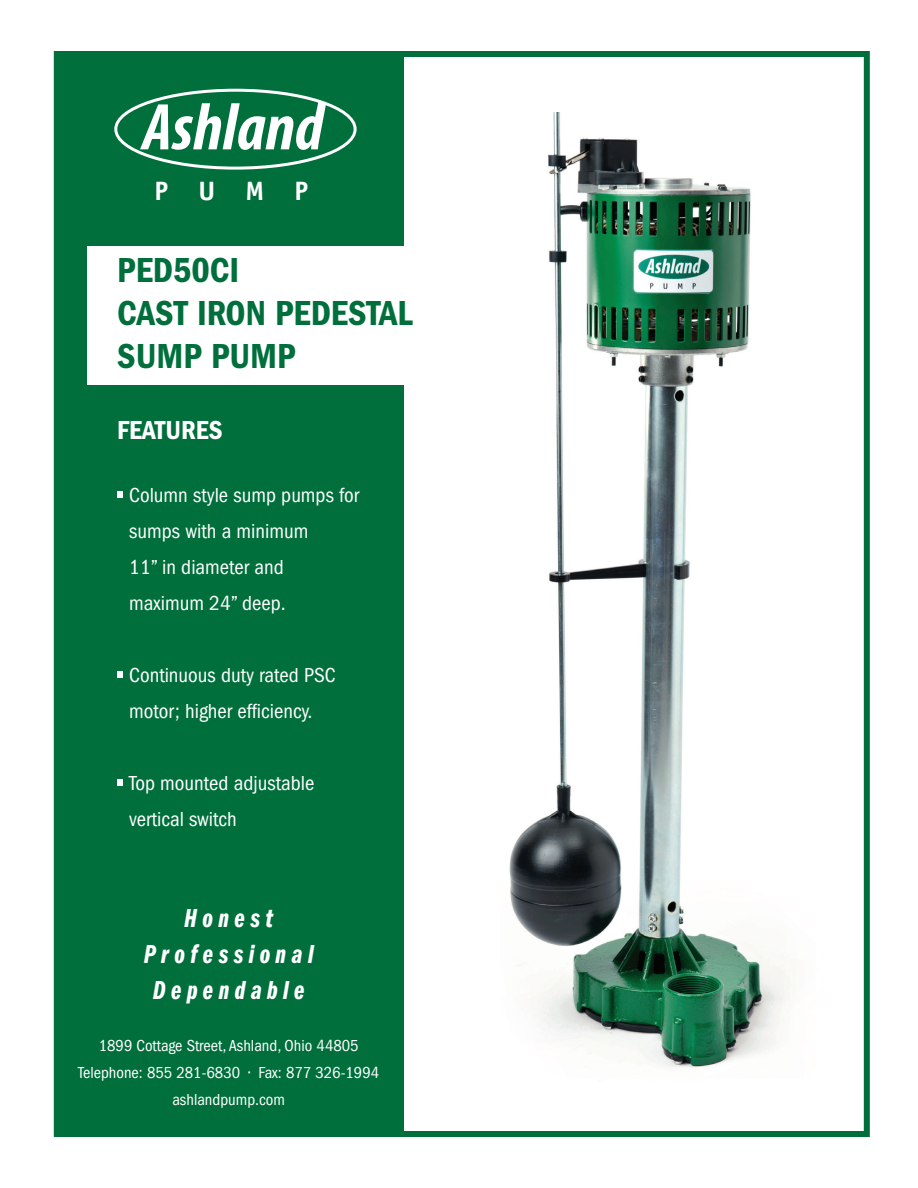
<style>
.page{position:relative;width:918px;height:1188px;background:#fff}
.page>*{position:absolute;margin:0;border:0;box-sizing:border-box;transform-origin:0 0}
.t1{font:600 condensed 36px/43.2px "Franklin Gothic";color:#006f3c}
.t2{font:27px/36px "Franklin Gothic Demi Cmpr Ital";letter-spacing:.2em;color:#fff;text-align:center}
.t3{font:600 condensed 27px "Franklin Gothic";color:#fff}
.t4{font:700 26.7px "Officina Sans";color:#fff}
.t5{font:condensed 21px/36px "Franklin Gothic";color:#fff}
.t6{font:condensed 16.5px/27px "Franklin Gothic";color:#fff;text-align:center}
.s1{font-size:54px}
</style>
<div class="page">
<img style="left:509px;top:113px;width:283px;height:956px">
<div style="left:54px;top:54px;width:350px;height:1080px;background:#006f3c"></div>
<div style="left:87px;top:246px;width:372px;height:138px;background:#fff"></div>
<div style="left:114px;top:89px;width:243px;height:81px;border:3px solid #fff;border-radius:50%"></div>
<svg style="left:140px;top:100px;width:186px;height:50px"></svg>
<div style="left:54px;top:51px;width:816px;height:1086px;border:6px solid #006f3c"></div>
<p class="t4" style="left:154px;top:175px;width:155px">P U M P</p>
<h1 class="t1" style="left:117px;top:248px;width:297px">PED50CI<br>CAST IRON PEDESTAL<br>SUMP PUMP</h1>
<p class="t3" style="left:117px;top:415px;width:107px">FEATURES</p>
<p class="t5" style="left:129px;top:478px;width:231px;text-indent:-12px"><span class="s1">•</span> Column style sump pumps for sumps with a minimum<br>11” in diameter and maximum 24” deep.</p>
<p class="t5" style="left:117px;top:658px;width:220px;text-align:center"><span class="s1">•</span> Continuous duty rated PSC motor; higher efficiency.</p>
<p class="t5" style="left:129px;top:766px;width:187px;text-indent:-12px"><span class="s1">•</span> Top mounted adjustable vertical switch</p>
<p class="t2" style="left:144px;top:901px;width:171px">Honest<br>Professional<br>Dependable</p>
<p class="t6" style="left:78px;top:1032px;width:302px">1899 Cottage Street, Ashland, Ohio 44805<br>Telephone: 855 281-6830 • Fax: 877 326-1994 ashlandpump.com</p>
</div>
